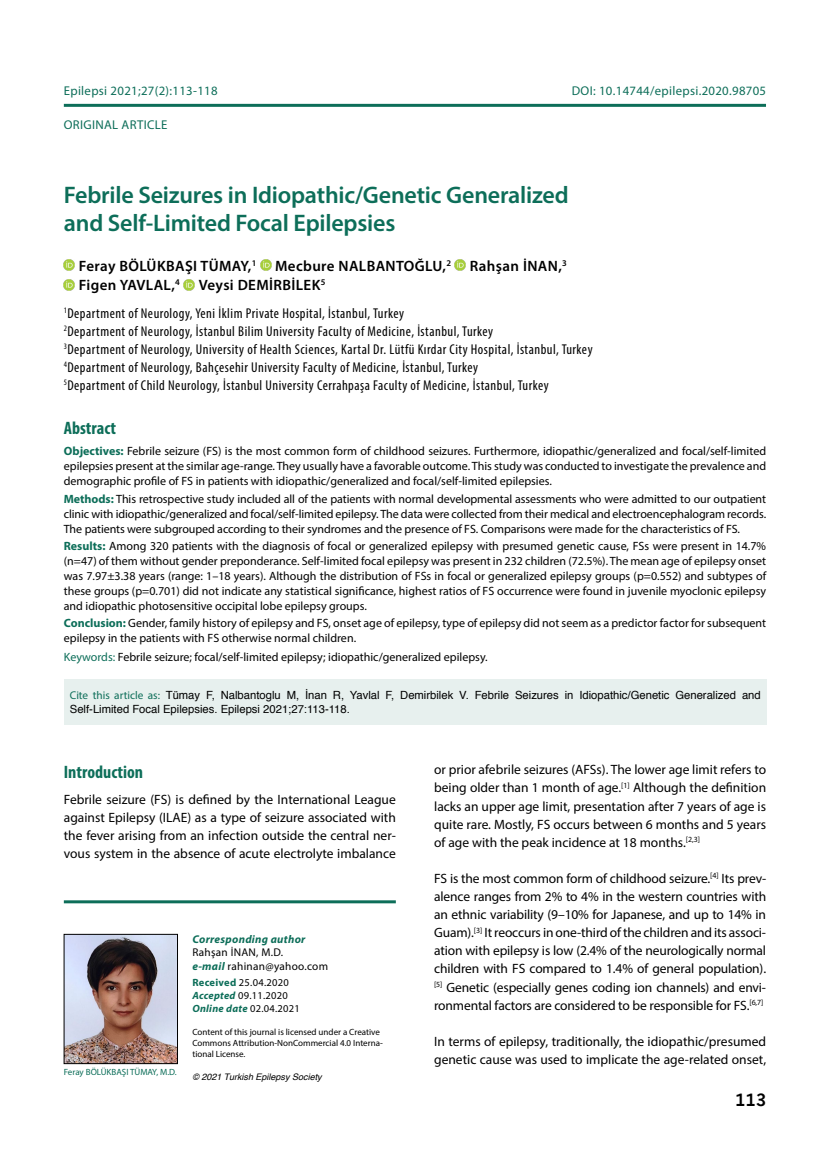
<style>
.page{position:relative;width:830px;height:1149px;background:#fff}
.page>*{position:absolute;margin:0;border:0;box-sizing:border-box;transform-origin:0 0}
.t1{font:600 24px/27px "Myriad Pro";letter-spacing:-.01em;color:#0d6e59}
.t2{font:700 condensed 18px "Myriad Pro";color:#0d6e59}
.t3{font:700 16.5px "News Gothic";color:#000}
.t4{font:600 15px/19.5px "Myriad Pro";letter-spacing:.025em;color:#000}
.t5{font:condensed 14.25px/18px "Myriad Pro";letter-spacing:.035em;color:#000}
.t6{font:13.5px/18.1px "Myriad Pro";color:#000;text-align:justify}
.t7{font:12.75px "Myriad Pro";letter-spacing:.025em;color:#0d6e59}
.t8{font:12px/15px "Myriad Pro";color:#000;text-align:justify}
.t9{font:11.25px/13.5px "Helvetica";color:#000}
.t10{font:11.25px/13.5px "Myriad Pro";letter-spacing:.025em;color:#000}
.t11{font:italic 700 11.25px "Myriad Pro";letter-spacing:.025em;color:#0d6e59}
.t12{font:10.5px/12.6px "Myriad Pro";letter-spacing:.025em;color:#000}
.t13{font:9px/10.8px "Myriad Pro";color:#000}
.t14{font:italic 9px "Helvetica";color:#000}
.t15{font:9px "Myriad Pro";color:#0d6e59}
.s1{font-weight:700;color:#0d6e59}
.s2{color:#0d6e59}
.s3{font-family:"Myriad Pro";color:#0d6e59}
.s4{font-weight:700;font-style:italic;color:#0d6e59}
</style>
<div class="page">
<div style="left:64px;top:679px;width:701px;height:45px;background:#e7f0ee"></div>
<svg style="left:64px;top:259px;width:11px;height:11px"></svg>
<svg style="left:260px;top:259px;width:11px;height:11px"></svg>
<svg style="left:454px;top:259px;width:11px;height:11px"></svg>
<svg style="left:64px;top:279px;width:11px;height:11px"></svg>
<svg style="left:184px;top:279px;width:11px;height:11px"></svg>
<img style="left:66px;top:935px;width:110px;height:126px">
<div style="left:64px;top:933px;width:114px;height:130px;border:1px solid #000"></div>
<hr style="left:64px;top:900px;width:331px;height:3px;background:#0d6e59">
<hr style="left:64px;top:104px;width:701px;height:3px;background:#0d6e59">
<p class="t7" style="left:64px;top:82px;width:155px">Epilepsi 2021;27(2):113-118</p>
<p class="t7" style="left:571px;top:82px;width:196px">DOI: 10.14744/epilepsi.2020.98705</p>
<p class="t7" style="left:64px;top:116px;width:105px">ORIGINAL ARTICLE</p>
<h1 class="t1" style="left:64px;top:181px;width:506px">Febrile Seizures in Idiopathic/Genetic Generalized and Self-Limited Focal Epilepsies</h1>
<p class="t4" style="left:79px;top:255px;width:489px">Feray BÖLÜKBAŞI TÜMAY,<sup>1</sup> Mecbure NALBANTOĞLU,<sup>2</sup> Rahşan İNAN,<sup>3<br></sup>Figen YAVLAL,<sup>4</sup> Veysi DEMİRBİLEK<sup>5</sup></p>
<p class="t5" style="left:64px;top:304px;width:530px"><sup>1</sup>Department of Neurology, Yeni İklim Private Hospital, İstanbul, Turkey<br><sup>2</sup>Department of Neurology, İstanbul Bilim University Faculty of Medicine, İstanbul, Turkey<br><sup>3</sup>Department of Neurology, University of Health Sciences, Kartal Dr. Lütfü Kırdar City Hospital, İstanbul, Turkey <sup>4</sup>Department of Neurology, Bahçesehir University Faculty of Medicine, İstanbul, Turkey<br><sup>5</sup>Department of Child Neurology, İstanbul University Cerrahpaşa Faculty of Medicine, İstanbul, Turkey</p>
<h2 class="t2" style="left:64px;top:416px;width:54px">Abstract</h2>
<p class="t8" style="left:64px;top:443px;width:703px"><span class="s1">Objectives:</span> Febrile seizure (FS) is the most common form of childhood seizures. Furthermore, idiopathic/generalized and focal/self-limited epilepsies present at the similar age-range. They usually have a favorable outcome. This study was conducted to investigate the prevalence and demographic profile of FS in patients with idiopathic/generalized and focal/self-limited epilepsies.</p>
<p class="t8" style="left:64px;top:490px;width:703px"><span class="s1">Methods:</span> This retrospective study included all of the patients with normal developmental assessments who were admitted to our outpatient clinic with idiopathic/generalized and focal/self-limited epilepsy. The data were collected from their medical and electroencephalogram records.<br>The patients were subgrouped according to their syndromes and the presence of FS. Comparisons were made for the characteristics of FS.</p>
<p class="t8" style="left:64px;top:537px;width:703px"><span class="s1">Results:</span> Among 320 patients with the diagnosis of focal or generalized epilepsy with presumed genetic cause, FSs were present in 14.7% (n=47) of them without gender preponderance. Self-limited focal epilepsy was present in 232 children (72.5%). The mean age of epilepsy onset was 7.97±3.38 years (range: 1–18 years). Although the distribution of FSs in focal or generalized epilepsy groups (p=0.552) and subtypes of these groups (p=0.701) did not indicate any statistical significance, highest ratios of FS occurrence were found in juvenile myoclonic epilepsy and idiopathic photosensitive occipital lobe epilepsy groups.</p>
<p class="t8" style="left:64px;top:615px;width:703px"><span class="s1">Conclusion:</span> Gender, family history of epilepsy and FS, onset age of epilepsy, type of epilepsy did not seem as a predictor factor for subsequent epilepsy in the patients with FS otherwise normal children.</p>
<p class="t8" style="left:64px;top:649px;width:425px"><span class="s2">Keywords:</span> Febrile seizure; focal/self-limited epilepsy; idiopathic/generalized epilepsy.</p>
<p class="t9" style="left:70px;top:688px;width:692px"><span class="s3">Cite this article as:</span> Tümay F, Nalbantoglu M, İnan R, Yavlal F, Demirbilek V. Febrile Seizures in Idiopathic/Genetic Generalized and<br>Self-Limited Focal Epilepsies. Epilepsi 2021;27:113-118.</p>
<h2 class="t2" style="left:64px;top:760px;width:81px">Introduction</h2>
<p class="t6" style="left:64px;top:790px;width:333px">Febrile seizure (FS) is defined by the International League against Epilepsy (ILAE) as a type of seizure associated with the fever arising from an infection outside the central ner&shy;vous system in the absence of acute electrolyte imbalance</p>
<p class="t15" style="left:64px;top:1066px;width:114px">Feray BÖLÜKBAŞI TÜMAY, M.D.</p>
<p class="t11" style="left:192px;top:931px;width:114px">Corresponding author</p>
<p class="t10" style="left:192px;top:945px;width:137px">Rahşan İNAN, M.D.<br><span class="s4">e-mail</span> rahinan@yahoo.com</p>
<p class="t12" style="left:192px;top:976px;width:109px"><span class="s1">Received</span> 25.04.2020<br><span class="s4">Accepted</span> 09.11.2020<br><span class="s4">Online date</span> 02.04.2021</p>
<p class="t13" style="left:192px;top:1026px;width:192px">Content of this journal is licensed under a Creative<br>Commons Attribution-NonCommercial 4.0 Interna&shy;tional License.</p>
<p class="t14" style="left:192px;top:1069px;width:131px">© 2021 Turkish Epilepsy Society</p>
<p class="t6" style="left:434px;top:760px;width:333px">or prior afebrile seizures (AFSs). The lower age limit refers to being older than 1 month of age.<sup>[1]</sup> Although the definition lacks an upper age limit, presentation after 7 years of age is quite rare. Mostly, FS occurs between 6 months and 5 years of age with the peak incidence at 18 months.<sup>[2,3]</sup></p>
<p class="t6" style="left:434px;top:868px;width:333px">FS is the most common form of childhood seizure.<sup>[4]</sup> Its prev&shy;alence ranges from 2% to 4% in the western countries with an ethnic variability (9–10% for Japanese, and up to 14% in Guam).<sup>[3]</sup> It reoccurs in one-third of the children and its associ&shy;ation with epilepsy is low (2.4% of the neurologically normal children with FS compared to 1.4% of general population). <sup>[5]</sup> Genetic (especially genes coding ion channels) and envi&shy;ronmental factors are considered to be responsible for FS.<sup>[6,7]</sup></p>
<p class="t6" style="left:434px;top:1031px;width:333px">In terms of epilepsy, traditionally, the idiopathic/presumed genetic cause was used to implicate the age-related onset,</p>
<h3 class="t3" style="left:734px;top:1089px;width:32px">113</h3>
</div>
